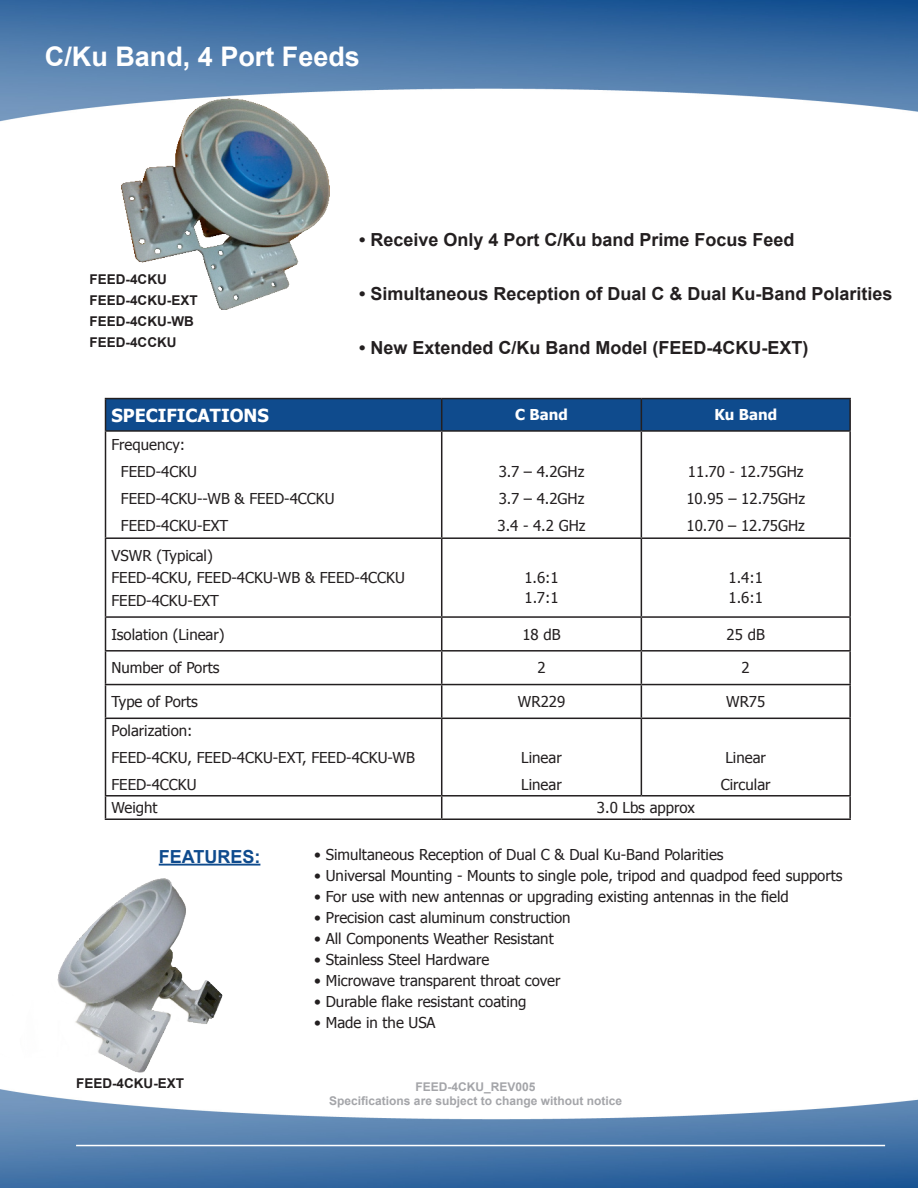
<style>
.page{position:relative;width:918px;height:1188px;background:#fff}
.page>*{position:absolute;margin:0;border:0;box-sizing:border-box;transform-origin:0 0}
.t1{font:700 27px "Arial";color:#fff}
.t2{font:700 18px "Arial";color:#231f20}
.t3{font:700 18px "Tahoma";color:#fff}
.t4{font:700 18px "Arial";color:#0f4b8d}
.t5{font:15px/27px "Tahoma";color:#231f20}
.t6{font:700 15px "Tahoma";color:#fff}
.t7{font:700 13.5px "Arial";color:#231f20}
.t8{font:700 12px "Arial";color:#a4a5a9}
</style>
<div class="page">
<img style="left:0;top:0;width:918px;height:122px">
<img style="left:0;top:1089px;width:918px;height:99px">
<hr style="left:76px;top:1145px;width:809px;height:1px;background:#fff">
<div style="left:106px;top:399px;width:743px;height:31px;background:#0f4b8d"></div>
<hr style="left:105px;top:398px;width:337px;height:1px;background:#231f20">
<hr style="left:105px;top:399px;width:1px;height:31px;background:#231f20">
<hr style="left:442px;top:398px;width:199px;height:1px;background:#231f20">
<hr style="left:441px;top:399px;width:1px;height:31px;background:#231f20">
<hr style="left:641px;top:398px;width:210px;height:1px;background:#231f20">
<hr style="left:641px;top:399px;width:1px;height:31px;background:#231f20">
<hr style="left:849px;top:399px;width:2px;height:31px;background:#231f20">
<hr style="left:105px;top:430px;width:337px;height:2px;background:#231f20">
<hr style="left:105px;top:432px;width:1px;height:105px;background:#231f20">
<hr style="left:442px;top:430px;width:199px;height:2px;background:#231f20">
<hr style="left:441px;top:432px;width:1px;height:105px;background:#231f20">
<hr style="left:641px;top:430px;width:210px;height:2px;background:#231f20">
<hr style="left:641px;top:432px;width:1px;height:105px;background:#231f20">
<hr style="left:849px;top:432px;width:2px;height:105px;background:#231f20">
<hr style="left:105px;top:537px;width:337px;height:2px;background:#231f20">
<hr style="left:105px;top:539px;width:1px;height:77px;background:#231f20">
<hr style="left:442px;top:537px;width:199px;height:2px;background:#231f20">
<hr style="left:441px;top:539px;width:1px;height:77px;background:#231f20">
<hr style="left:641px;top:537px;width:210px;height:2px;background:#231f20">
<hr style="left:641px;top:539px;width:1px;height:77px;background:#231f20">
<hr style="left:849px;top:539px;width:2px;height:77px;background:#231f20">
<hr style="left:105px;top:616px;width:337px;height:2px;background:#231f20">
<hr style="left:105px;top:618px;width:1px;height:32px;background:#231f20">
<hr style="left:442px;top:616px;width:199px;height:2px;background:#231f20">
<hr style="left:441px;top:618px;width:1px;height:32px;background:#231f20">
<hr style="left:641px;top:616px;width:210px;height:2px;background:#231f20">
<hr style="left:641px;top:618px;width:1px;height:32px;background:#231f20">
<hr style="left:849px;top:618px;width:2px;height:32px;background:#231f20">
<hr style="left:105px;top:650px;width:337px;height:2px;background:#231f20">
<hr style="left:105px;top:652px;width:1px;height:32px;background:#231f20">
<hr style="left:442px;top:650px;width:199px;height:2px;background:#231f20">
<hr style="left:441px;top:652px;width:1px;height:32px;background:#231f20">
<hr style="left:641px;top:650px;width:210px;height:2px;background:#231f20">
<hr style="left:641px;top:652px;width:1px;height:32px;background:#231f20">
<hr style="left:849px;top:652px;width:2px;height:32px;background:#231f20">
<hr style="left:105px;top:684px;width:337px;height:1px;background:#231f20">
<hr style="left:105px;top:685px;width:1px;height:33px;background:#231f20">
<hr style="left:442px;top:684px;width:199px;height:1px;background:#231f20">
<hr style="left:441px;top:685px;width:1px;height:33px;background:#231f20">
<hr style="left:641px;top:684px;width:210px;height:1px;background:#231f20">
<hr style="left:641px;top:685px;width:1px;height:33px;background:#231f20">
<hr style="left:849px;top:685px;width:2px;height:33px;background:#231f20">
<hr style="left:105px;top:718px;width:337px;height:1px;background:#231f20">
<hr style="left:105px;top:719px;width:1px;height:76px;background:#231f20">
<hr style="left:442px;top:718px;width:199px;height:1px;background:#231f20">
<hr style="left:441px;top:719px;width:1px;height:76px;background:#231f20">
<hr style="left:641px;top:718px;width:210px;height:1px;background:#231f20">
<hr style="left:641px;top:719px;width:1px;height:76px;background:#231f20">
<hr style="left:849px;top:719px;width:2px;height:76px;background:#231f20">
<hr style="left:105px;top:795px;width:337px;height:2px;background:#231f20">
<svg style="left:105px;top:797px;width:1px;height:21px"></svg>
<hr style="left:442px;top:795px;width:199px;height:2px;background:#231f20">
<svg style="left:441px;top:797px;width:1px;height:21px"></svg>
<hr style="left:641px;top:795px;width:210px;height:2px;background:#231f20">
<hr style="left:849px;top:797px;width:2px;height:21px;background:#231f20">
<hr style="left:105px;top:818px;width:337px;height:2px;background:#231f20">
<hr style="left:442px;top:818px;width:199px;height:2px;background:#231f20">
<hr style="left:641px;top:818px;width:210px;height:2px;background:#231f20">
<hr style="left:159px;top:864px;width:101px;height:2px;background:#0f4b8d">
<img style="left:121px;top:99px;width:208px;height:211px">
<img style="left:57px;top:878px;width:166px;height:195px">
<p class="t1" style="left:45px;top:39px;width:317px">C/Ku Band, 4 Port Feeds</p>
<p class="t7" style="left:90px;top:270px;width:79px">FEED-4CKU</p>
<p class="t7" style="left:90px;top:291px;width:110px">FEED-4CKU-EXT</p>
<p class="t7" style="left:90px;top:312px;width:106px">FEED-4CKU-WB</p>
<p class="t7" style="left:90px;top:333px;width:88px">FEED-4CCKU</p>
<p class="t2" style="left:359px;top:228px;width:437px">• Receive Only 4 Port C/Ku band Prime Focus Feed</p>
<p class="t2" style="left:359px;top:282px;width:535px">• Simultaneous Reception of Dual C &amp; Dual Ku-Band Polarities</p>
<p class="t2" style="left:359px;top:336px;width:451px">• New Extended C/Ku Band Model (FEED-4CKU-EXT)</p>
<p class="t3" style="left:112px;top:402px;width:159px">SPECIFICATIONS</p>
<p class="t6" style="left:515px;top:405px;width:54px">C Band</p>
<p class="t6" style="left:714px;top:405px;width:64px">Ku Band</p>
<p class="t5" style="left:112px;top:430px;width:75px">Frequency:</p>
<p class="t5" style="left:121px;top:457px;width:78px">FEED-4CKU</p>
<p class="t5" style="left:121px;top:484px;width:215px">FEED-4CKU--WB &amp; FEED-4CCKU</p>
<p class="t5" style="left:121px;top:511px;width:109px">FEED-4CKU-EXT</p>
<p class="t5" style="left:499px;top:457px;width:87px">3.7 – 4.2GHz</p>
<p class="t5" style="left:499px;top:484px;width:87px">3.7 – 4.2GHz</p>
<p class="t5" style="left:498px;top:511px;width:90px">3.4 - 4.2 GHz</p>
<p class="t5" style="left:688px;top:457px;width:117px">11.70 - 12.75GHz</p>
<p class="t5" style="left:686px;top:484px;width:120px">10.95 – 12.75GHz</p>
<p class="t5" style="left:687px;top:511px;width:120px">10.70 – 12.75GHz</p>
<p class="t5" style="left:112px;top:541px;width:103px">VSWR (Typical)</p>
<p class="t5" style="left:112px;top:564px;width:295px">FEED-4CKU, FEED-4CKU-WB &amp; FEED-4CCKU</p>
<p class="t5" style="left:112px;top:586px;width:109px">FEED-4CKU-EXT</p>
<p class="t5" style="left:524px;top:564px;width:36px">1.6:1</p>
<p class="t5" style="left:525px;top:583px;width:36px">1.7:1</p>
<p class="t5" style="left:729px;top:564px;width:36px">1.4:1</p>
<p class="t5" style="left:729px;top:583px;width:36px">1.6:1</p>
<p class="t5" style="left:112px;top:620px;width:115px">Isolation (Linear)</p>
<p class="t5" style="left:522px;top:620px;width:40px">18 dB</p>
<p class="t5" style="left:727px;top:620px;width:40px">25 dB</p>
<p class="t5" style="left:112px;top:654px;width:110px">Number of Ports</p>
<p class="t5" style="left:537px;top:654px;width:10px">2</p>
<p class="t5" style="left:742px;top:654px;width:10px">2</p>
<p class="t5" style="left:112px;top:688px;width:88px">Type of Ports</p>
<p class="t5" style="left:518px;top:688px;width:49px">WR229</p>
<p class="t5" style="left:726px;top:688px;width:41px">WR75</p>
<p class="t5" style="left:112px;top:716px;width:83px">Polarization:</p>
<p class="t5" style="left:112px;top:743px;width:305px">FEED-4CKU, FEED-4CKU-EXT, FEED-4CKU-WB<br>FEED-4CCKU</p>
<p class="t5" style="left:521px;top:743px;width:42px">Linear</p>
<p class="t5" style="left:726px;top:743px;width:42px">Linear</p>
<p class="t5" style="left:721px;top:770px;width:51px">Circular</p>
<p class="t5" style="left:521px;top:770px;width:42px">Linear</p>
<p class="t5" style="left:112px;top:794px;width:47px">Weight</p>
<p class="t5" style="left:597px;top:794px;width:99px">3.0 Lbs approx</p>
<p class="t4" style="left:159px;top:844px;width:103px">FEATURES:</p>
<p class="t7" style="left:76px;top:1074px;width:109px">FEED-4CKU-EXT</p>
<p class="t5" style="left:314px;top:840px;width:411px">• Simultaneous Reception of Dual C &amp; Dual Ku-Band Polarities</p>
<p class="t5" style="left:314px;top:861px;width:530px">• Universal Mounting - Mounts to single pole, tripod and quadpod feed supports</p>
<p class="t5" style="left:314px;top:882px;width:476px">• For use with new antennas or upgrading existing antennas in the field</p>
<p class="t5" style="left:314px;top:903px;width:258px">• Precision cast aluminum construction</p>
<p class="t5" style="left:314px;top:924px;width:241px">• All Components Weather Resistant</p>
<p class="t5" style="left:314px;top:945px;width:176px">• Stainless Steel Hardware</p>
<p class="t5" style="left:314px;top:966px;width:248px">• Microwave transparent throat cover</p>
<p class="t5" style="left:314px;top:987px;width:214px">• Durable flake resistant coating</p>
<p class="t5" style="left:314px;top:1008px;width:123px">• Made in the USA</p>
<p class="t8" style="left:416px;top:1078px;width:122px">FEED-4CKU_REV005</p>
<p class="t8" style="left:329px;top:1093px;width:294px">Specifications are subject to change without notice</p>
</div>
